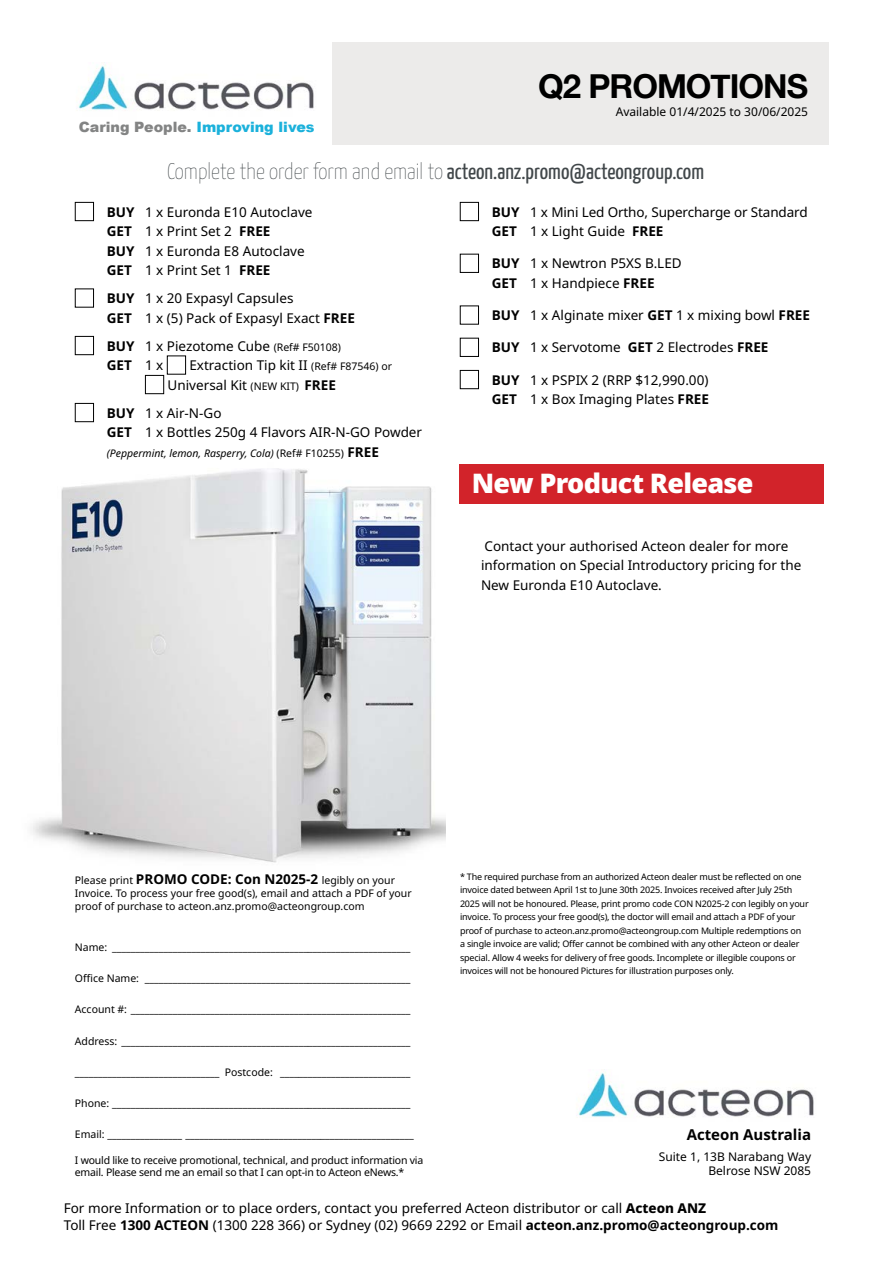
<style>
.page{position:relative;width:893px;height:1263px;background:#fff}
.page>*{position:absolute;margin:0;border:0;box-sizing:border-box;transform-origin:0 0}
.t1{font:700 33px "Helvetica Neue";letter-spacing:-.03em;color:#000}
.t2{font:900 27px "Noto Sans";letter-spacing:-.025em;color:#fff}
.t3{font:22.5px "Yanone Kaffeesatz";color:#41474a}
.t4{font:700 15px "Noto Sans";color:#000}
.t5{font:900 14.25px "Arial";color:#1bb1db}
.t6{font:13.5px/19.5px "Noto Sans";color:#000}
.t7{font:12px/14.4px "Noto Sans";color:#000;text-align:right}
.t8{font:10.5px/12.6px "Noto Sans";color:#000}
.t9{font:10.5px/12.6px "Noto Sans";letter-spacing:-.02em;color:#000}
.t10{font:italic 10.5px "Noto Sans";color:#000}
.t11{font:9px/13.5px "Noto Sans";letter-spacing:-.02em;color:#000}
.s1{color:#838484}
.s2{font-weight:200}
.s3{font-weight:700}
.s4{font-size:10.5px}
.s5{font-style:normal}
.s6{font-weight:700;font-style:normal;font-size:13.5px}
.s7{font-weight:700;font-size:13.5px}
.s8{font-weight:800}
</style>
<div class="page">
<img style="left:31px;top:468px;width:415px;height:395px">
<div style="left:75px;top:202px;width:19px;height:19px;border:1px solid #000"></div>
<div style="left:75px;top:336px;width:19px;height:19px;border:1px solid #000"></div>
<div style="left:167px;top:355px;width:19px;height:20px;border:1px solid #000"></div>
<div style="left:145px;top:375px;width:19px;height:19px;border:1px solid #000"></div>
<div style="left:75px;top:403px;width:19px;height:19px;border:1px solid #000"></div>
<div style="left:460px;top:202px;width:19px;height:19px;border:1px solid #000"></div>
<div style="left:460px;top:254px;width:19px;height:19px;border:1px solid #000"></div>
<div style="left:460px;top:338px;width:19px;height:19px;border:1px solid #000"></div>
<div style="left:460px;top:370px;width:19px;height:19px;border:1px solid #000"></div>
<div style="left:287px;top:43px;width:542px;height:102px;background:#ecebea"></div>
<div style="left:64px;top:43px;width:268px;height:102px;background:#fff"></div>
<img style="left:78px;top:64px;width:236px;height:47px">
<img style="left:578px;top:1071px;width:236px;height:47px">
<div style="left:459px;top:464px;width:365px;height:39px;background:#d2232a"></div>
<p class="t5" style="left:79px;top:116px;width:237px"><span class="s1">Caring People.</span> Improving lives</p>
<h1 class="t1" style="left:538px;top:60px;width:271px">Q2 PROMOTIONS</h1>
<p class="t7" style="left:616px;top:104px;width:194px">Available 01/4/2025 to 30/06/2025</p>
<h3 class="t3" style="left:167px;top:155px;width:538px"><span class="s2">Complete the order form and email to</span> acteon.anz.promo@acteongroup.com</h3>
<p class="t6" style="left:107px;top:202px;width:207px"><span class="s3">BUY</span> 1 x Euronda E10 Autoclave<br><span class="s3">GET</span> 1 x Print Set 2 <span class="s3">FREE<br>BUY</span> 1 x Euronda E8 Autoclave<br><span class="s3">GET</span> 1 x Print Set 1 <span class="s3">FREE</span></p>
<p class="t6" style="left:107px;top:289px;width:250px"><span class="s3">BUY</span> 1 x 20 Expasyl Capsules<br><span class="s3">GET</span> 1 x (5) Pack of Expasyl Exact <span class="s3">FREE</span></p>
<p class="t6" style="left:107px;top:336px;width:236px"><span class="s3">BUY</span> 1 x Piezotome Cube <span class="s4">(Ref# F50108)<br></span><span class="s3">GET</span> 1 x</p>
<p class="t6" style="left:492px;top:202px;width:317px"><span class="s3">BUY</span> 1 x Mini Led Ortho, Supercharge or Standard<br><span class="s3">GET</span> 1 x Light Guide <span class="s3">FREE</span></p>
<p class="t6" style="left:492px;top:254px;width:191px"><span class="s3">BUY</span> 1 x Newtron P5XS B.LED<br><span class="s3">GET</span> 1 x Handpiece <span class="s3">FREE</span></p>
<p class="t6" style="left:492px;top:306px;width:320px"><span class="s3">BUY</span> 1 x Alginate mixer <span class="s3">GET</span> 1 x mixing bowl <span class="s3">FREE</span></p>
<p class="t6" style="left:492px;top:338px;width:278px"><span class="s3">BUY</span> 1 x Servotome <span class="s3">GET</span> 2 Electrodes <span class="s3">FREE</span></p>
<p class="t6" style="left:492px;top:370px;width:219px"><span class="s3">BUY</span> 1 x PSPIX 2 (RRP $12,990.00)<br><span class="s3">GET</span> 1 x Box Imaging Plates <span class="s3">FREE</span></p>
<p class="t6" style="left:168px;top:356px;width:226px;text-indent:22px">Extraction Tip kit II <span class="s4">(Ref# F87546) or<br></span>Universal Kit <span class="s4">(NEW KIT)</span> <span class="s3">FREE</span></p>
<p class="t6" style="left:107px;top:403px;width:317px"><span class="s3">BUY</span> 1 x Air-N-Go<br><span class="s3">GET</span> 1 x Bottles 250g 4 Flavors AIR-N-GO Powder</p>
<p class="t10" style="left:107px;top:445px;width:274px">(Peppermint, lemon, Rasperry, Cola) <span class="s5">(Ref# F10255)</span> <span class="s6">FREE</span></p>
<h2 class="t2" style="left:472px;top:463px;width:283px">New Product Release</h2>
<p class="t6" style="left:481px;top:537px;width:322px">Contact your authorised Acteon dealer for more information on Special Introductory pricing for the<br>New Euronda E10 Autoclave.</p>
<p class="t11" style="left:460px;top:870px;width:350px">* The required purchase from an authorized Acteon dealer must be reflected on one invoice dated between April 1st to June 30th 2025. Invoices received after July 25th 2025 will not be honoured. Please, print promo code CON N2025-2 con legibly on your invoice. To process your free good(s), the doctor will email and attach a PDF of your proof of purchase to acteon.anz.promo@acteongroup.com Multiple redemptions on<br>a single invoice are valid; Offer cannot be combined with any other Acteon or dealer special. Allow 4 weeks for delivery of free goods. Incomplete or illegible coupons or invoices will not be honoured Pictures for illustration purposes only.</p>
<p class="t8" style="left:75px;top:874px;width:338px">Please print <span class="s7">PROMO CODE: Con N2025-2</span> legibly on your<br>Invoice. To process your free good(s), email and attach a PDF of your proof of purchase to acteon.anz.promo@acteongroup.com</p>
<p class="t8" style="left:75px;top:941px;width:337px">Name: ________________________________________________________________</p>
<p class="t8" style="left:75px;top:972px;width:337px">Office Name: _________________________________________________________</p>
<p class="t8" style="left:75px;top:1003px;width:337px">Account #: ____________________________________________________________</p>
<p class="t8" style="left:75px;top:1035px;width:337px">Address: ______________________________________________________________</p>
<p class="t8" style="left:75px;top:1066px;width:337px">_______________________________ Postcode: ____________________________</p>
<p class="t8" style="left:75px;top:1097px;width:337px">Phone: ________________________________________________________________</p>
<p class="t8" style="left:75px;top:1128px;width:341px">Email: ________________ _________________________________________________</p>
<p class="t9" style="left:75px;top:1154px;width:350px">I would like to receive promotional, technical, and product information via email. Please send me an email so that I can opt-in to Acteon eNews.*</p>
<p class="t4" style="left:687px;top:1124px;width:126px">Acteon Australia</p>
<p class="t7" style="left:659px;top:1150px;width:154px">Suite 1, 13B Narabang Way<br>Belrose NSW 2085</p>
<p class="t6" style="left:64px;top:1201px;width:716px;line-height:16.2px">For more Information or to place orders, contact you preferred Acteon distributor or call <span class="s8">Acteon ANZ<br></span>Toll Free <span class="s3">1300 ACTEON</span> (1300 228 366) or Sydney (02) 9669 2292 or Email <span class="s3">acteon.anz.promo@acteongroup.com</span></p>
</div>
